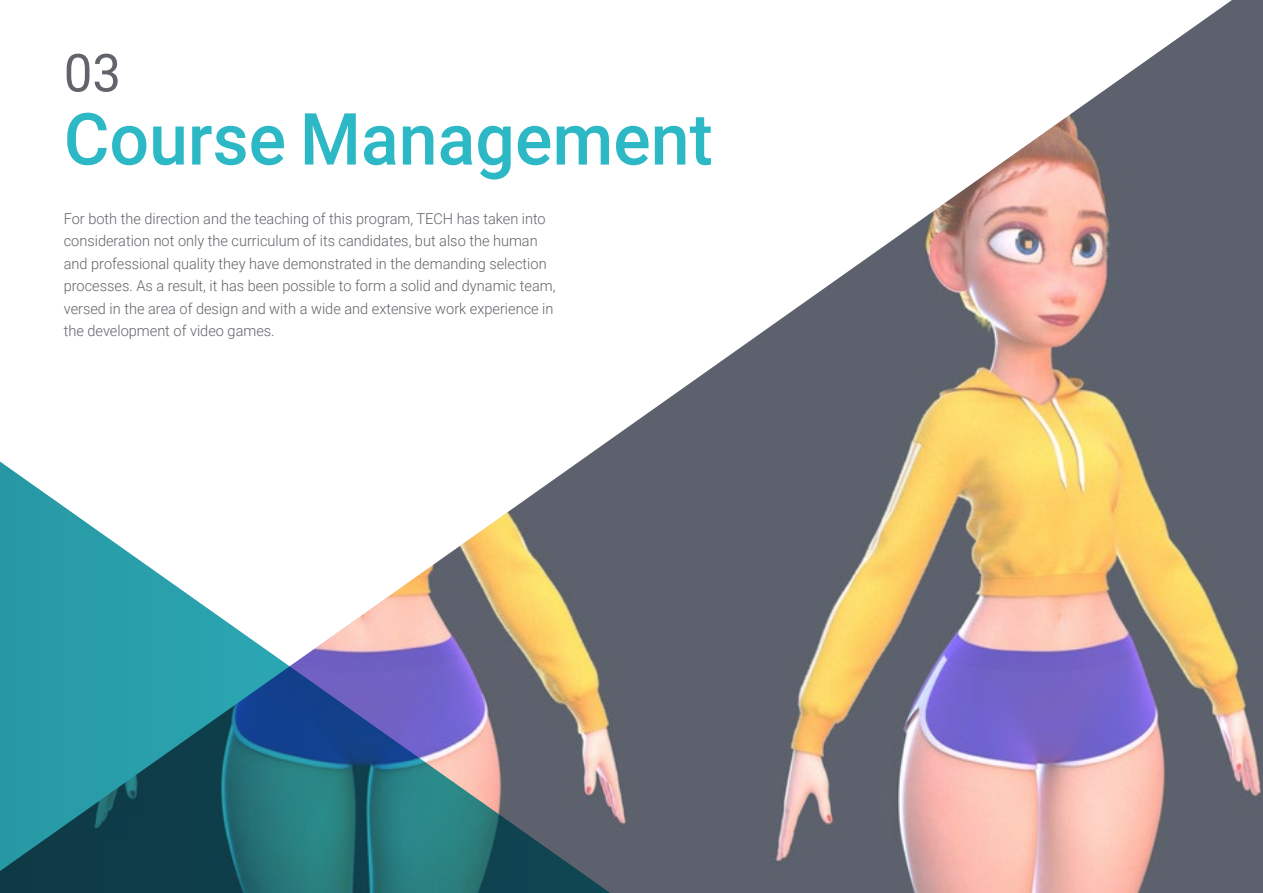
<style>
.page{position:relative;width:1263px;height:893px;background:#fff}
.page>*{position:absolute;margin:0;border:0;box-sizing:border-box;transform-origin:0 0}
.t1{font:500 72px "Roboto";color:#2db8c5}
.t2{font:52.5px "Roboto";color:#61646a}
.t3{font:300 15px/22.5px "Roboto";color:#61646a}
</style>
<div class="page">
<img style="left:601px;top:0;width:662px;height:893px">
<svg style="left:0;top:446px;width:640px;height:447px"></svg>
<h2 class="t2" style="left:64px;top:36px;width:59px">03</h2>
<h1 class="t1" style="left:64px;top:89px;width:650px">Course Management</h1>
<p class="t3" style="left:64px;top:207px;width:493px">For both the direction and the teaching of this program, TECH has taken into consideration not only the curriculum of its candidates, but also the human and professional quality they have demonstrated in the demanding selection processes. As a result, it has been possible to form a solid and dynamic team, versed in the area of design and with a wide and extensive work experience in the development of video games.</p>
</div>
